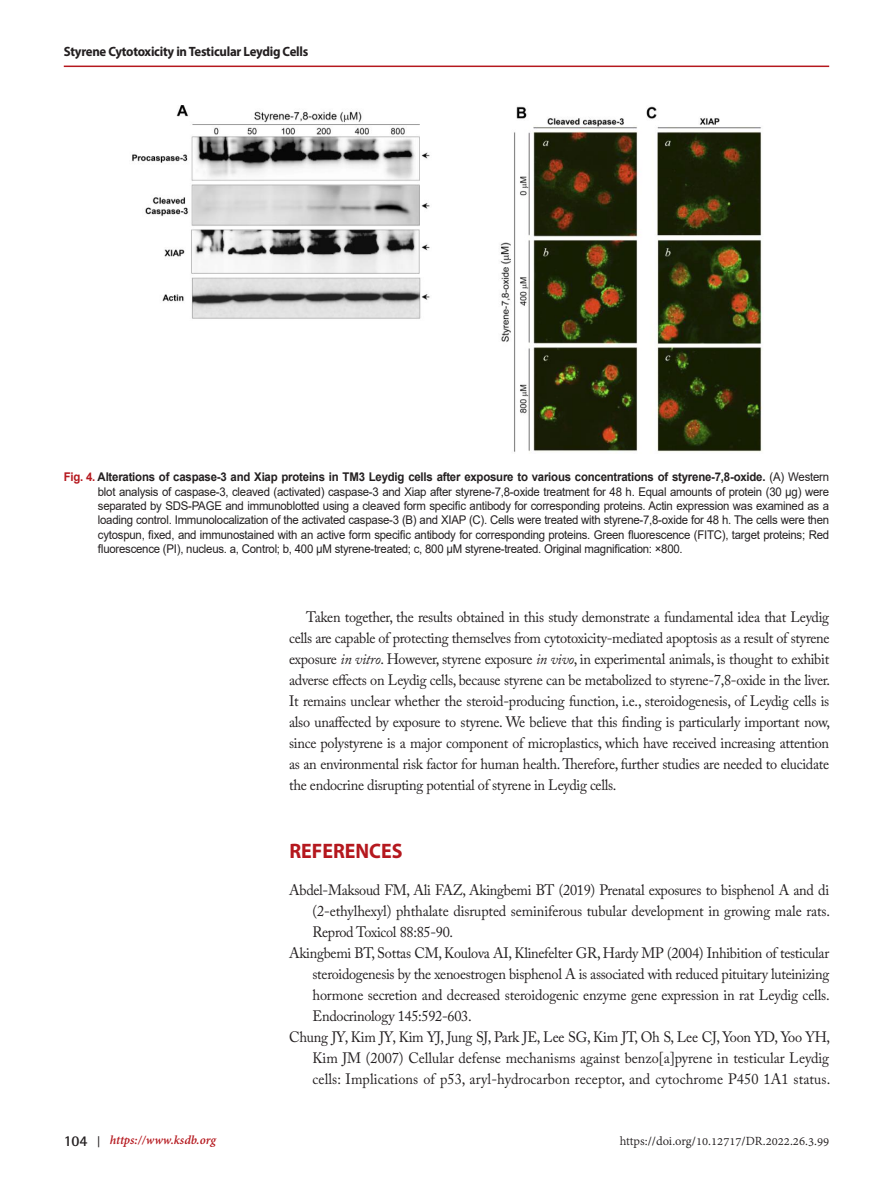
<style>
.page{position:relative;width:893px;height:1191px;background:#fff}
.page>*{position:absolute;margin:0;border:0;box-sizing:border-box;transform-origin:0 0}
.headiing_1st{font:700 21px "Myriad Pro";color:#b5181e;scale:.95 1}
.main_text_author_con{font:15px/21px "Adobe Caslon Pro";letter-spacing:-.02em;color:#231f20;text-align:justify;scale:.95 1}
.main_text_reference{font:15px/21px "Adobe Caslon Pro";letter-spacing:-.01em;color:#231f20;text-align:justify;scale:.95 1}
.t1{font:700 13.5px "Myriad Pro";letter-spacing:-.02em;color:#231f20;scale:.95 1}
.t2{font:13.5px "Adobe Devanagari";color:#231f20}
.t3{font:italic 700 13.5px "Adobe Devanagari";color:#b5181e}
.table_title{font:12px/14.4px "Arial";letter-spacing:-.02em;color:#231f20;text-align:justify;scale:.95 1}
.s1{font-weight:700;color:#b5181e}
.s2{font-weight:700}
.s3{font-style:italic}
.s4{font-family:"Rotis Semi Sans Std";font-style:normal;font-size:15px;color:#231f20}
.s5{font-family:"Century Gothic";font-style:normal;font-size:12px;color:#231f20}
</style>
<div class="page">
<hr style="left:64px;top:66px;width:765px;height:1px;background:#b5181e">
<img style="left:132px;top:105px;width:298px;height:214px">
<img style="left:500px;top:106px;width:262px;height:346px">
<p class="t1" style="left:64px;top:43px;width:259px">Styrene Cytotoxicity in Testicular Leydig Cells</p>
<p class="table_title" style="left:98px;top:469px;width:771px;text-indent:-34px"><span class="s1">Fig. 4.</span> <span class="s2">Alterations of caspase-3 and Xiap proteins in TM3 Leydig cells after exposure to various concentrations of styrene-7,8-oxide.</span> (A) Western blot analysis of caspase-3, cleaved (activated) caspase-3 and Xiap after styrene-7,8-oxide treatment for 48 h. Equal amounts of protein (30 µg) were separated by SDS-PAGE and immunoblotted using a cleaved form specific antibody for corresponding proteins. Actin expression was examined as a loading control. Immunolocalization of the activated caspase-3 (B) and XIAP (C). Cells were treated with styrene-7,8-oxide for 48 h. The cells were then cytospun, fixed, and immunostained with an active form specific antibody for corresponding proteins. Green fluorescence (FITC), target proteins; Red fluorescence (PI), nucleus. a, Control; b, 400 µM styrene-treated; c, 800 µM styrene-treated. Original magnification: ×800.</p>
<p class="main_text_author_con" style="left:289px;top:606px;width:571px;text-indent:17px">Taken together, the results obtained in this study demonstrate a fundamental idea that Leydig cells are capable of protecting themselves from cytotoxicity-mediated apoptosis as a result of styrene exposure <span class="s3">in vitro</span>. However, styrene exposure <span class="s3">in vivo</span>, in experimental animals, is thought to exhibit adverse effects on Leydig cells, because styrene can be metabolized to styrene-7,8-oxide in the liver.<br>It remains unclear whether the steroid-producing function, i.e., steroidogenesis, of Leydig cells is also unaffected by exposure to styrene. We believe that this finding is particularly important now, since polystyrene is a major component of microplastics, which have received increasing attention as an environmental risk factor for human health. Therefore, further studies are needed to elucidate the endocrine disrupting potential of styrene in Leydig cells.</p>
<p class="headiing_1st" style="left:289px;top:837px;width:121px">REFERENCES</p>
<p class="main_text_reference" style="left:313px;top:879px;width:546px;text-indent:-23px">Abdel-Maksoud FM, Ali FAZ, Akingbemi BT (2019) Prenatal exposures to bisphenol A and di (2-ethylhexyl) phthalate disrupted seminiferous tubular development in growing male rats.<br>Reprod Toxicol 88:85-90.</p>
<p class="main_text_reference" style="left:313px;top:942px;width:546px;text-indent:-23px">Akingbemi BT, Sottas CM, Koulova AI, Klinefelter GR, Hardy MP (2004) Inhibition of testicular steroidogenesis by the xenoestrogen bisphenol A is associated with reduced pituitary luteinizing hormone secretion and decreased steroidogenic enzyme gene expression in rat Leydig cells.<br>Endocrinology 145:592-603.</p>
<p class="main_text_reference" style="left:313px;top:1026px;width:547px;text-indent:-23px">Chung JY, Kim JY, Kim YJ, Jung SJ, Park JE, Lee SG, Kim JT, Oh S, Lee CJ, Yoon YD, Yoo YH, Kim JM (2007) Cellular defense mechanisms against benzo[a]pyrene in testicular Leydig cells: Implications of p53, aryl-hydrocarbon receptor, and cytochrome P450 1A1 status.</p>
<p class="t3" style="left:64px;top:1132px;width:154px"><span class="s4">104</span> <span class="s5">|</span> https://www.ksdb.org</p>
<p class="t2" style="left:620px;top:1133px;width:211px">https://doi.org/10.12717/DR.2022.26.3.99</p>
</div>
